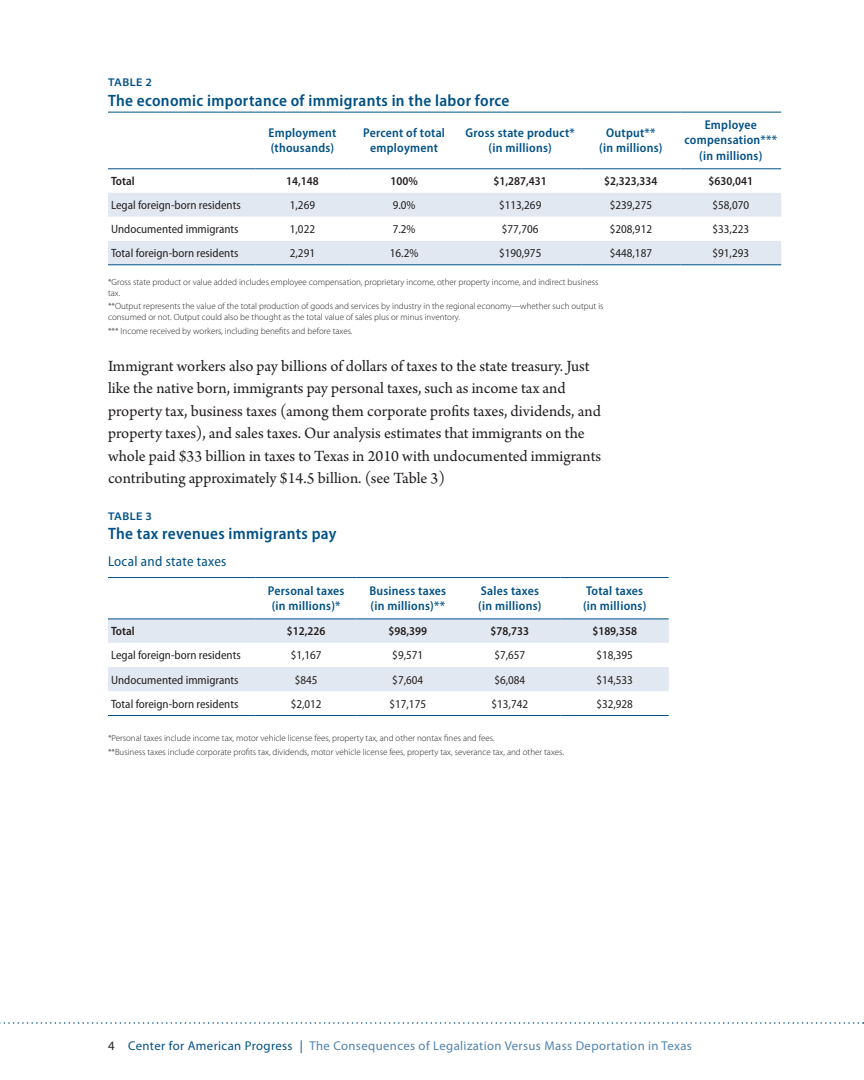
<style>
.page{position:relative;width:864px;height:1080px;background:#fff}
.page>*{position:absolute;margin:0;border:0;box-sizing:border-box;transform-origin:0 0}
.Body{font:16.5px/22.5px "Arno Pro";color:#231f20}
.Table_Title{font:600 semi-condensed 16.5px "Myriad Pro";letter-spacing:.02em;color:#005187}
.Table_Subtitle{font:semi-condensed 14.25px "Myriad Pro";letter-spacing:.02em;color:#005187}
.Table_Header1{font:600 semi-condensed 12.75px/15.3px "Myriad Pro";letter-spacing:.02em;color:#005187}
.t1{font:12.75px "Myriad Pro";letter-spacing:.03em;color:#5083af}
.Table_Text{font:semi-condensed 12px "Myriad Pro";color:#231f20}
.Table_Text-2{font:600 semi-condensed 12px "Myriad Pro";color:#231f20}
.Figure_Kicker{font:600 semi-expanded 11.25px "Myriad Pro";letter-spacing:.04em;color:#005187}
.Source{font:300 9px/10.8px "Myriad Pro";color:#231f20}
.s1{color:#231f20}
.s2{color:#005187}
</style>
<div class="page">
<svg style="left:0;top:1022px;width:864px;height:2px"></svg>
<div style="left:108px;top:193px;width:673px;height:72px;background:#e2e8f1"></div>
<svg style="left:108px;top:217px;width:673px;height:24px"></svg>
<hr style="left:108px;top:112px;width:148px;height:1px;background:#005187">
<hr style="left:256px;top:112px;width:93px;height:1px;background:#005187">
<hr style="left:349px;top:112px;width:110px;height:1px;background:#005187">
<hr style="left:459px;top:112px;width:122px;height:1px;background:#005187">
<hr style="left:581px;top:112px;width:99px;height:1px;background:#005187">
<hr style="left:680px;top:112px;width:101px;height:1px;background:#005187">
<hr style="left:108px;top:169px;width:148px;height:1px;background:#005187">
<hr style="left:256px;top:169px;width:93px;height:1px;background:#005187">
<hr style="left:349px;top:169px;width:110px;height:1px;background:#005187">
<hr style="left:459px;top:169px;width:122px;height:1px;background:#005187">
<hr style="left:581px;top:169px;width:99px;height:1px;background:#005187">
<hr style="left:680px;top:169px;width:101px;height:1px;background:#005187">
<hr style="left:108px;top:265px;width:148px;height:1px;background:#005187">
<hr style="left:256px;top:265px;width:93px;height:1px;background:#005187">
<hr style="left:349px;top:265px;width:110px;height:1px;background:#005187">
<hr style="left:459px;top:265px;width:122px;height:1px;background:#005187">
<hr style="left:581px;top:265px;width:99px;height:1px;background:#005187">
<hr style="left:680px;top:265px;width:101px;height:1px;background:#005187">
<div style="left:108px;top:620px;width:561px;height:23px;background:#e2e8f1"></div>
<div style="left:108px;top:667px;width:561px;height:24px;background:#e2e8f1"></div>
<hr style="left:108px;top:577px;width:148px;height:1px;background:#005187">
<hr style="left:256px;top:577px;width:101px;height:1px;background:#005187">
<hr style="left:357px;top:577px;width:102px;height:1px;background:#005187">
<hr style="left:459px;top:577px;width:102px;height:1px;background:#005187">
<hr style="left:561px;top:577px;width:108px;height:1px;background:#005187">
<hr style="left:108px;top:619px;width:148px;height:1px;background:#005187">
<hr style="left:256px;top:619px;width:101px;height:1px;background:#005187">
<hr style="left:357px;top:619px;width:102px;height:1px;background:#005187">
<hr style="left:459px;top:619px;width:102px;height:1px;background:#005187">
<hr style="left:561px;top:619px;width:108px;height:1px;background:#005187">
<hr style="left:108px;top:715px;width:148px;height:1px;background:#005187">
<hr style="left:256px;top:715px;width:101px;height:1px;background:#005187">
<hr style="left:357px;top:715px;width:102px;height:1px;background:#005187">
<hr style="left:459px;top:715px;width:102px;height:1px;background:#005187">
<hr style="left:561px;top:715px;width:108px;height:1px;background:#005187">
<p class="Figure_Kicker" style="left:108px;top:76px;width:46px">TABLE 2</p>
<p class="Table_Title" style="left:108px;top:91px;width:403px">The economic importance of immigrants in the labor force</p>
<p class="Table_Header1" style="left:269px;top:125px;width:69px">Employment (thousands)</p>
<p class="Table_Header1" style="left:363px;top:125px;width:83px;text-align:center">Percent of total employment</p>
<p class="Table_Header1" style="left:466px;top:125px;width:111px;text-align:center">Gross state product* (in millions)</p>
<p class="Table_Header1" style="left:606px;top:125px;width:51px">Output**</p>
<p class="Table_Header1" style="left:599px;top:140px;width:65px">(in millions)</p>
<p class="Table_Header1" style="left:684px;top:117px;width:94px;text-align:center">Employee compensation*** (in millions)</p>
<p class="Table_Text-2" style="left:111px;top:175px;width:25px">Total</p>
<p class="Table_Text-2" style="left:286px;top:175px;width:34px">14,148</p>
<p class="Table_Text-2" style="left:390px;top:175px;width:29px">100%</p>
<p class="Table_Text-2" style="left:494px;top:175px;width:55px">$1,287,431</p>
<p class="Table_Text-2" style="left:604px;top:175px;width:55px">$2,323,334</p>
<p class="Table_Text-2" style="left:709px;top:175px;width:46px">$630,041</p>
<p class="Table_Text" style="left:111px;top:199px;width:131px">Legal foreign-born residents</p>
<p class="Table_Text" style="left:290px;top:199px;width:27px">1,269</p>
<p class="Table_Text" style="left:393px;top:199px;width:24px">9.0%</p>
<p class="Table_Text" style="left:499px;top:199px;width:44px">$113,269</p>
<p class="Table_Text" style="left:610px;top:199px;width:44px">$239,275</p>
<p class="Table_Text" style="left:712px;top:199px;width:38px">$58,070</p>
<p class="Table_Text" style="left:111px;top:223px;width:129px">Undocumented immigrants</p>
<p class="Table_Text" style="left:290px;top:223px;width:27px">1,022</p>
<p class="Table_Text" style="left:393px;top:223px;width:24px">7.2%</p>
<p class="Table_Text" style="left:502px;top:223px;width:38px">$77,706</p>
<p class="Table_Text" style="left:610px;top:223px;width:44px">$208,912</p>
<p class="Table_Text" style="left:712px;top:223px;width:38px">$33,223</p>
<p class="Table_Text" style="left:111px;top:247px;width:129px">Total foreign-born residents</p>
<p class="Table_Text" style="left:290px;top:247px;width:27px">2,291</p>
<p class="Table_Text" style="left:390px;top:247px;width:30px">16.2%</p>
<p class="Table_Text" style="left:499px;top:247px;width:44px">$190,975</p>
<p class="Table_Text" style="left:610px;top:247px;width:44px">$448,187</p>
<p class="Table_Text" style="left:712px;top:247px;width:38px">$91,293</p>
<p class="Source" style="left:108px;top:276px;width:492px">*Gross state product or value added includes employee compensation, proprietary income, other property income, and indirect business tax.</p>
<p class="Source" style="left:108px;top:301px;width:497px">**Output represents the value of the total production of goods and services by industry in the regional economy—whether such output is consumed or not. Output could also be thought as the total value of sales plus or minus inventory.</p>
<p class="Source" style="left:108px;top:325px;width:246px">*** Income received by workers, including benefits and before taxes.</p>
<p class="Body" style="left:108px;top:355px;width:495px">Immigrant workers also pay billions of dollars of taxes to the state treasury. Just like the native born, immigrants pay personal taxes, such as income tax and property tax, business taxes (among them corporate profits taxes, dividends, and property taxes), and sales taxes. Our analysis estimates that immigrants on the whole paid $33 billion in taxes to Texas in 2010 with undocumented immigrants contributing approximately $14.5 billion. (see Table 3)</p>
<p class="Figure_Kicker" style="left:108px;top:510px;width:46px">TABLE 3</p>
<p class="Table_Title" style="left:108px;top:525px;width:230px">The tax revenues immigrants pay</p>
<p class="Table_Subtitle" style="left:108px;top:553px;width:120px">Local and state taxes</p>
<p class="Table_Header1" style="left:268px;top:583px;width:78px;text-align:center">Personal taxes (in millions)*</p>
<p class="Table_Header1" style="left:369px;top:583px;width:78px">Business taxes (in millions)**</p>
<p class="Table_Header1" style="left:478px;top:583px;width:65px">Sales taxes (in millions)</p>
<p class="Table_Header1" style="left:583px;top:583px;width:65px">Total taxes (in millions)</p>
<p class="Table_Text-2" style="left:111px;top:625px;width:25px">Total</p>
<p class="Table_Text-2" style="left:287px;top:625px;width:40px">$12,226</p>
<p class="Table_Text-2" style="left:388px;top:625px;width:40px">$98,399</p>
<p class="Table_Text-2" style="left:491px;top:625px;width:40px">$78,733</p>
<p class="Table_Text-2" style="left:592px;top:625px;width:46px">$189,358</p>
<p class="Table_Text" style="left:111px;top:649px;width:131px">Legal foreign-born residents</p>
<p class="Table_Text" style="left:291px;top:649px;width:32px">$1,167</p>
<p class="Table_Text" style="left:392px;top:649px;width:32px">$9,571</p>
<p class="Table_Text" style="left:494px;top:649px;width:32px">$7,657</p>
<p class="Table_Text" style="left:596px;top:649px;width:38px">$18,395</p>
<p class="Table_Text" style="left:111px;top:673px;width:129px">Undocumented immigrants</p>
<p class="Table_Text" style="left:295px;top:673px;width:24px">$845</p>
<p class="Table_Text" style="left:392px;top:673px;width:32px">$7,604</p>
<p class="Table_Text" style="left:494px;top:673px;width:32px">$6,084</p>
<p class="Table_Text" style="left:596px;top:673px;width:38px">$14,533</p>
<p class="Table_Text" style="left:111px;top:697px;width:129px">Total foreign-born residents</p>
<p class="Table_Text" style="left:291px;top:697px;width:32px">$2,012</p>
<p class="Table_Text" style="left:389px;top:697px;width:38px">$17,175</p>
<p class="Table_Text" style="left:492px;top:697px;width:38px">$13,742</p>
<p class="Table_Text" style="left:596px;top:697px;width:38px">$32,928</p>
<p class="Source" style="left:108px;top:733px;width:388px">*Personal taxes include income tax, motor vehicle license fees, property tax, and other nontax fines and fees.</p>
<p class="Source" style="left:108px;top:747px;width:458px">**Business taxes include corporate profits tax, dividends, motor vehicle license fees, property tax, severance tax, and other taxes.</p>
<p class="t1" style="left:108px;top:1038px;width:586px"><span class="s1">4</span> <span class="s2">Center for American Progress |</span> The Consequences of Legalization Versus Mass Deportation in Texas</p>
</div>
